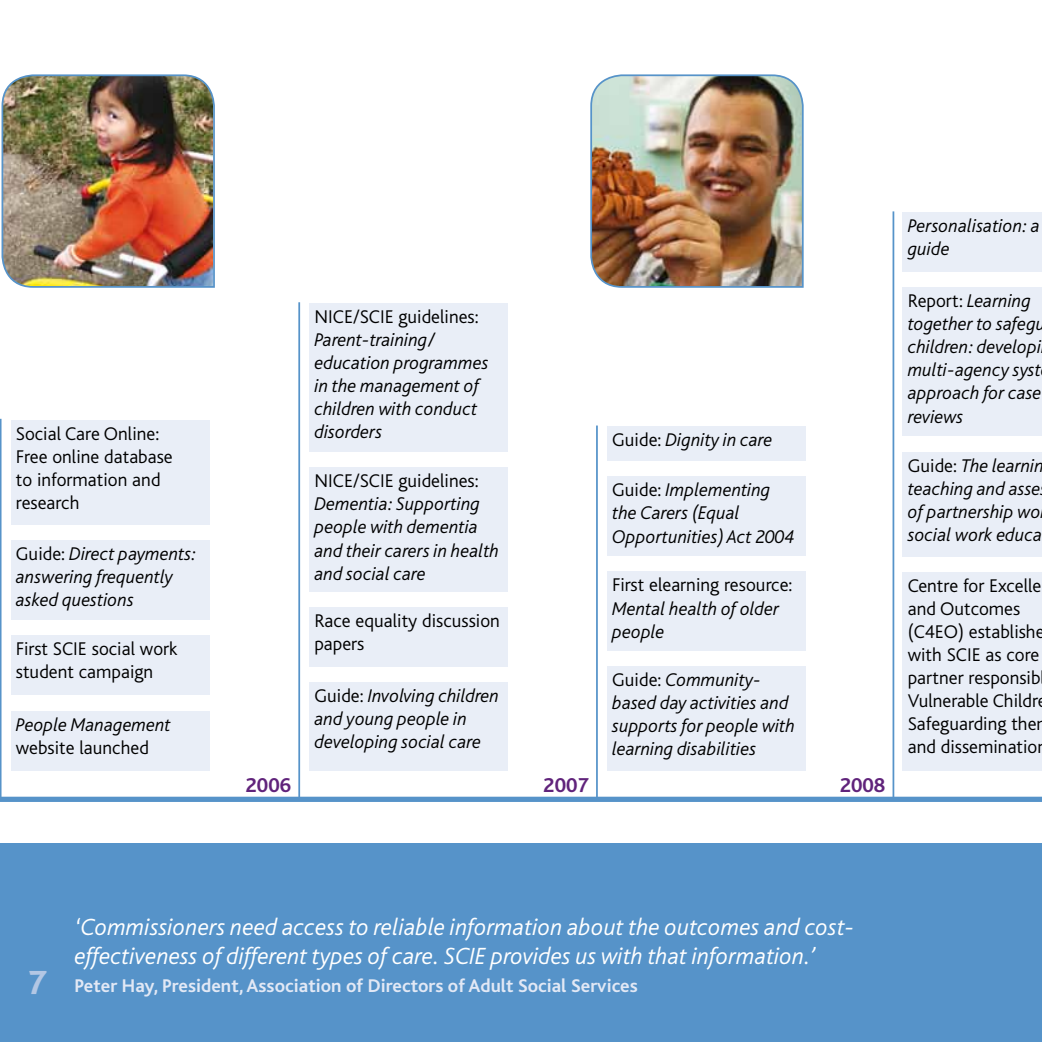
<style>
.page{position:relative;width:1042px;height:1042px;background:#fff}
.page>*{position:absolute;margin:0;border:0;box-sizing:border-box;transform-origin:0 0}
.t1{font:800 35px "Bliss";color:#b3c7e4}
.t2{font:italic 300 24.5px/29.4px "Bliss";color:#fff}
.t3{font:700 21px "Bliss";color:#60237b}
.t4{font:italic 300 19.25px/23.1px "Bliss";color:#000}
.t5{font:300 19.25px/23.1px "Bliss";color:#000}
.t6{font:700 19.25px "Bliss";color:#e2e8f5}
.s1{font-style:normal}
</style>
<div class="page">
<div style="left:0;top:843px;width:1042px;height:199px;background:#5693c9"></div>
<div style="left:0;top:797px;width:1042px;height:5px;background:#5693c9"></div>
<div style="left:309px;top:607px;width:199px;height:60px;background:#e9eef7"></div>
<div style="left:309px;top:682px;width:199px;height:88px;background:#e9eef7"></div>
<div style="left:309px;top:467px;width:199px;height:124px;background:#e9eef7"></div>
<div style="left:309px;top:303px;width:199px;height:149px;background:#e9eef7"></div>
<div style="left:903px;top:452px;width:139px;height:104px;background:#e9eef7"></div>
<div style="left:903px;top:287px;width:139px;height:149px;background:#e9eef7"></div>
<div style="left:903px;top:212px;width:139px;height:60px;background:#e9eef7"></div>
<div style="left:903px;top:572px;width:139px;height:198px;background:#e9eef7"></div>
<div style="left:11px;top:540px;width:198px;height:79px;background:#e9eef7"></div>
<div style="left:11px;top:420px;width:198px;height:104px;background:#e9eef7"></div>
<div style="left:11px;top:711px;width:198px;height:59px;background:#e9eef7"></div>
<div style="left:11px;top:635px;width:198px;height:60px;background:#e9eef7"></div>
<div style="left:607px;top:477px;width:199px;height:79px;background:#e9eef7"></div>
<div style="left:607px;top:426px;width:199px;height:35px;background:#e9eef7"></div>
<div style="left:607px;top:666px;width:199px;height:104px;background:#e9eef7"></div>
<div style="left:607px;top:572px;width:199px;height:79px;background:#e9eef7"></div>
<hr style="left:0;top:419px;width:2px;height:378px;background:#5693c9">
<hr style="left:298px;top:302px;width:2px;height:495px;background:#5693c9">
<hr style="left:596px;top:425px;width:2px;height:372px;background:#5693c9">
<hr style="left:892px;top:211px;width:2px;height:588px;background:#5693c9">
<img style="left:1px;top:74px;width:214px;height:214px">
<img style="left:590px;top:74px;width:214px;height:214px">
<p class="t5" style="left:16px;top:422px;width:158px">Social Care Online:<br>Free online database to information and research</p>
<p class="t4" style="left:16px;top:542px;width:182px"><span class="s1">Guide:</span> Direct payments: answering frequently asked questions</p>
<p class="t5" style="left:16px;top:637px;width:163px">First SCIE social work student campaign</p>
<p class="t4" style="left:16px;top:713px;width:156px">People Management</p>
<p class="t5" style="left:16px;top:736px;width:135px">website launched</p>
<p class="t5" style="left:314px;top:305px;width:166px">NICE/SCIE guidelines:</p>
<p class="t4" style="left:314px;top:328px;width:176px">Parent-training/ education programmes in the management of children with conduct disorders</p>
<p class="t5" style="left:314px;top:470px;width:166px">NICE/SCIE guidelines:</p>
<p class="t4" style="left:314px;top:493px;width:186px">Dementia: Supporting people with dementia and their carers in health and social care</p>
<p class="t5" style="left:314px;top:609px;width:187px">Race equality discussion papers</p>
<p class="t4" style="left:314px;top:685px;width:186px"><span class="s1">Guide:</span> Involving children and young people in developing social care</p>
<p class="t4" style="left:612px;top:428px;width:162px"><span class="s1">Guide:</span> Dignity in care</p>
<p class="t4" style="left:612px;top:479px;width:184px"><span class="s1">Guide:</span> Implementing the Carers (Equal<br>Opportunities) Act 2004</p>
<p class="t5" style="left:612px;top:574px;width:182px">First elearning resource:</p>
<p class="t4" style="left:612px;top:597px;width:168px">Mental health of older people</p>
<p class="t4" style="left:612px;top:668px;width:184px"><span class="s1">Guide:</span> Community&shy;based day activities and supports for people with learning disabilities</p>
<p class="t3" style="left:246px;top:774px;width:47px">2006</p>
<p class="t3" style="left:543px;top:774px;width:47px">2007</p>
<p class="t3" style="left:840px;top:774px;width:47px">2008</p>
<p class="t4" style="left:908px;top:214px;width:133px">Personalisation: a guide</p>
<p class="t4" style="left:908px;top:290px;width:139px"><span class="s1">Report:</span> Learning together to safegu children: developi multi-agency syst approach for case reviews</p>
<p class="t4" style="left:908px;top:454px;width:138px"><span class="s1">Guide:</span> The learnin teaching and asse of partnership wo social work educa</p>
<p class="t5" style="left:908px;top:574px;width:138px">Centre for Excelle and Outcomes (C4EO) establishe with SCIE as core partner responsib<br>Vulnerable Childr<br>Safeguarding the and disseminatio</p>
<h1 class="t1" style="left:28px;top:964px;width:21px">7</h1>
<p class="t2" style="left:74px;top:913px;width:781px">‘Commissioners need access to reliable information about the outcomes and cost&shy;effectiveness of different types of care. SCIE provides us with that information.’</p>
<p class="t6" style="left:74px;top:976px;width:565px">Peter Hay, President, Association of Directors of Adult Social Services</p>
</div>
